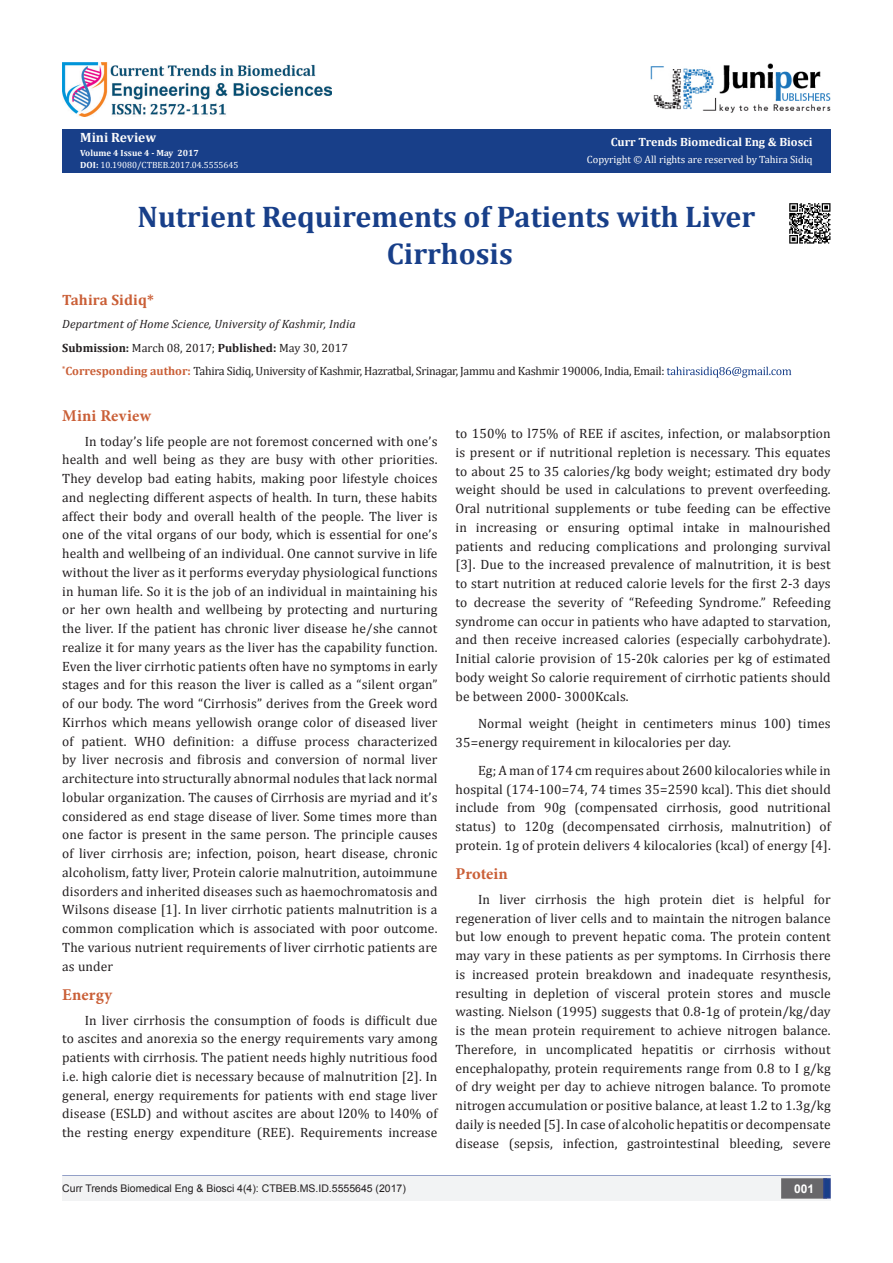
<style>
.page{position:relative;width:893px;height:1263px;background:#fff}
.page>*{position:absolute;margin:0;border:0;box-sizing:border-box;transform-origin:0 0}
.t1{font:700 30px "Cambria";color:#183f89}
.t2{font:700 16.5px "Minion Pro";letter-spacing:.01em;color:#ca5f37}
.t3{font:700 15px "Cambria";letter-spacing:.01em;color:#ca5f37}
.t4{font:13.5px/18.8px "Cambria";letter-spacing:.01em;color:#231f20;text-align:justify}
.t5{font:700 13.5px "Cambria";color:#fcfcfc}
.t6{font:12px "Cambria";letter-spacing:-.025em;color:#231f20}
.t7{font:italic 12px "Cambria";letter-spacing:.01em;color:#231f20}
.t8{font:12px "Cambria";color:#231f20}
.t9{font:700 12px "Cambria";color:#fffefc}
.t10{font:700 12px "Arial";color:#fff}
.t11{font:10.5px "Arial";color:#231f20}
.t12{font:10.5px "Cambria";color:#fffefc}
.t13{font:9px "Cambria";color:#fff}
.t14{font:700 9px "Cambria";color:#fcfcfc}
.s1{font-weight:700}
.s2{font-weight:700;color:#ca5f37}
</style>
<div class="page">
<div style="left:62px;top:129px;width:769px;height:43px;background:#183f89"></div>
<svg style="left:667px;top:367px;width:124px;height:11px"></svg>
<hr style="left:62px;top:1175px;width:769px;height:1px;background:#253f8e">
<div style="left:62px;top:1176px;width:494px;height:25px;background:#f2f3f4"></div>
<div style="left:503px;top:1176px;width:328px;height:25px;background:#f2f3f4"></div>
<div style="left:782px;top:1179px;width:44px;height:19px;background:#68676a"></div>
<div style="left:781px;top:1178px;width:46px;height:20px;border:2px solid #68676a"></div>
<svg style="left:823px;top:1178px;width:8px;height:20px"></svg>
<img style="left:651px;top:63px;width:180px;height:50px">
<img style="left:62px;top:62px;width:269px;height:55px">
<img style="left:789px;top:203px;width:42px;height:41px">
<p class="t5" style="left:80px;top:128px;width:77px">Mini Review</p>
<p class="t14" style="left:80px;top:147px;width:120px">Volume 4 Issue 4 - May 2017</p>
<p class="t13" style="left:80px;top:160px;width:160px"><span class="s1">DOI:</span> 10.19080/CTBEB.2017.04.5555645</p>
<p class="t9" style="left:611px;top:133px;width:203px">Curr Trends Biomedical Eng &amp; Biosci</p>
<p class="t12" style="left:587px;top:153px;width:227px">Copyright © All rights are reserved by Tahira Sidiq</p>
<p class="t1" style="left:138px;top:195px;width:619px">Nutrient Requirements of Patients with Liver</p>
<p class="t1" style="left:387px;top:233px;width:128px">Cirrhosis</p>
<p class="t3" style="left:62px;top:289px;width:93px">Tahira Sidiq*</p>
<p class="t7" style="left:62px;top:316px;width:295px">Department of Home Science, University of Kashmir, India</p>
<p class="t8" style="left:62px;top:340px;width:287px"><span class="s1">Submission:</span> March 08, 2017; <span class="s1">Published:</span> May 30, 2017</p>
<p class="t6" style="left:62px;top:364px;width:604px"><sup>*</sup><span class="s2">Corresponding author:</span> Tahira Sidiq, University of Kashmir, Hazratbal, Srinagar, Jammu and Kashmir 190006, India, Email:</p>
<p class="t2" style="left:62px;top:404px;width:90px">Mini Review</p>
<p class="t4" style="left:62px;top:431px;width:377px;text-indent:22px">In today’s life people are not foremost concerned with one’s health and well being as they are busy with other priorities.<br>They develop bad eating habits, making poor lifestyle choices and neglecting different aspects of health. In turn, these habits affect their body and overall health of the people. The liver is one of the vital organs of our body, which is essential for one’s health and wellbeing of an individual. One cannot survive in life without the liver as it performs everyday physiological functions in human life. So it is the job of an individual in maintaining his or her own health and wellbeing by protecting and nurturing the liver. If the patient has chronic liver disease he/she cannot realize it for many years as the liver has the capability function.<br>Even the liver cirrhotic patients often have no symptoms in early stages and for this reason the liver is called as a “silent organ” of our body. The word “Cirrhosis” derives from the Greek word Kirrhos which means yellowish orange color of diseased liver of patient. WHO definition: a diffuse process characterized by liver necrosis and fibrosis and conversion of normal liver architecture into structurally abnormal nodules that lack normal lobular organization. The causes of Cirrhosis are myriad and it’s considered as end stage disease of liver. Some times more than one factor is present in the same person. The principle causes of liver cirrhosis are; infection, poison, heart disease, chronic alcoholism, fatty liver, Protein calorie malnutrition, autoimmune disorders and inherited diseases such as haemochromatosis and Wilsons disease [1]. In liver cirrhotic patients malnutrition is a common complication which is associated with poor outcome.<br>The various nutrient requirements of liver cirrhotic patients are as under</p>
<p class="t2" style="left:62px;top:983px;width:51px">Energy</p>
<p class="t4" style="left:62px;top:1010px;width:377px;text-indent:22px">In liver cirrhosis the consumption of foods is difficult due to ascites and anorexia so the energy requirements vary among patients with cirrhosis. The patient needs highly nutritious food i.e. high calorie diet is necessary because of malnutrition [2]. In general, energy requirements for patients with end stage liver disease (ESLD) and without ascites are about l20% to l40% of the resting energy expenditure (REE). Requirements increase</p>
<p class="t4" style="left:455px;top:424px;width:377px">to 150% to l75% of REE if ascites, infection, or malabsorption is present or if nutritional repletion is necessary. This equates to about 25 to 35 calories/kg body weight; estimated dry body weight should be used in calculations to prevent overfeeding.<br>Oral nutritional supplements or tube feeding can be effective in increasing or ensuring optimal intake in malnourished patients and reducing complications and prolonging survival [3]. Due to the increased prevalence of malnutrition, it is best to start nutrition at reduced calorie levels for the first 2-3 days to decrease the severity of “Refeeding Syndrome.” Refeeding syndrome can occur in patients who have adapted to starvation, and then receive increased calories (especially carbohydrate).<br>Initial calorie provision of 15-20k calories per kg of estimated body weight So calorie requirement of cirrhotic patients should be between 2000- 3000Kcals.</p>
<p class="t4" style="left:455px;top:714px;width:377px;text-indent:22px">Normal weight (height in centimeters minus 100) times<br>35=energy requirement in kilocalories per day.</p>
<p class="t4" style="left:455px;top:761px;width:377px;text-indent:22px">Eg; A man of 174 cm requires about 2600 kilocalories while in hospital (174-100=74, 74 times 35=2590 kcal). This diet should include from 90g (compensated cirrhosis, good nutritional status) to 120g (decompensated cirrhosis, malnutrition) of protein. 1g of protein delivers 4 kilocalories (kcal) of energy [4].</p>
<p class="t2" style="left:455px;top:862px;width:54px">Protein</p>
<p class="t4" style="left:455px;top:890px;width:377px;text-indent:22px">In liver cirrhosis the high protein diet is helpful for regeneration of liver cells and to maintain the nitrogen balance but low enough to prevent hepatic coma. The protein content may vary in these patients as per symptoms. In Cirrhosis there is increased protein breakdown and inadequate resynthesis, resulting in depletion of visceral protein stores and muscle wasting. Nielson (1995) suggests that 0.8-1g of protein/kg/day is the mean protein requirement to achieve nitrogen balance.<br>Therefore, in uncomplicated hepatitis or cirrhosis without encephalopathy, protein requirements range from 0.8 to I g/kg of dry weight per day to achieve nitrogen balance. To promote nitrogen accumulation or positive balance, at least 1.2 to 1.3g/kg daily is needed [5]. In case of alcoholic hepatitis or decompensate disease (sepsis, infection, gastrointestinal bleeding, severe</p>
<p class="t11" style="left:62px;top:1182px;width:345px">Curr Trends Biomedical Eng &amp; Biosci 4(4): CTBEB.MS.ID.5555645 (2017)</p>
<p class="t10" style="left:794px;top:1180px;width:22px">001</p>
</div>
